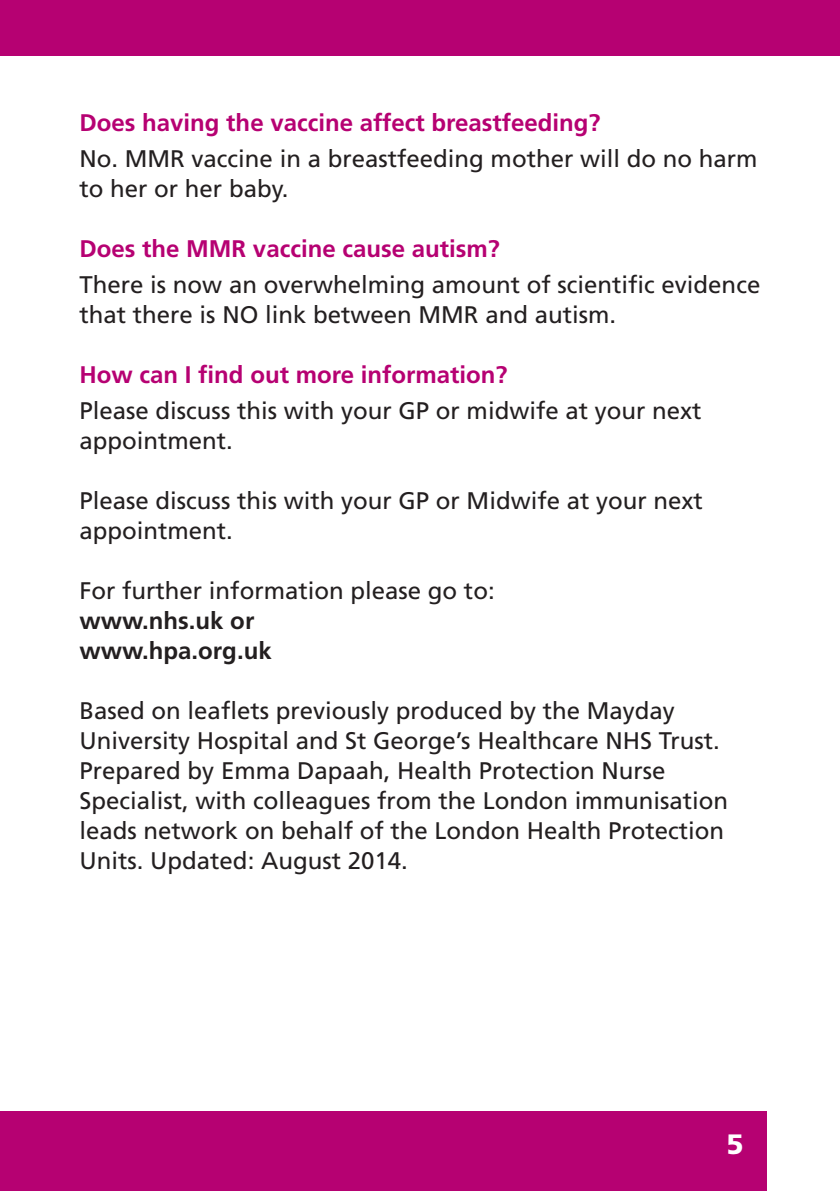
<style>
.page{position:relative;width:840px;height:1191px;background:#fff}
.page>*{position:absolute;margin:0;border:0;box-sizing:border-box;transform-origin:0 0}
.Paragraph_Style_2__S{font:900 28px "Frutiger";color:#fff}
.Paragraph_Style_3__B{font:24px/30px "Frutiger";color:#231f20}
.Paragraph_Style_3__B-2{font:700 24px "Frutiger";color:#b60172}
.Paragraph_Style_3__B-3{font:700 24px "Frutiger";color:#231f20}
</style>
<div class="page">
<div style="left:0;top:0;width:839px;height:56px;background:#b60172"></div>
<div style="left:0;top:1111px;width:765px;height:80px;background:#b60172"></div>
<p class="Paragraph_Style_3__B-2" style="left:79px;top:109px;width:522px">Does having the vaccine affect breastfeeding?</p>
<p class="Paragraph_Style_3__B" style="left:79px;top:144px;width:679px">No. MMR vaccine in a breastfeeding mother will do no harm to her or her baby.</p>
<p class="Paragraph_Style_3__B-2" style="left:79px;top:235px;width:422px">Does the MMR vaccine cause autism?</p>
<p class="Paragraph_Style_3__B" style="left:79px;top:270px;width:682px">There is now an overwhelming amount of scientific evidence that there is NO link between MMR and autism.</p>
<p class="Paragraph_Style_3__B-2" style="left:79px;top:360px;width:429px">How can I find out more information?</p>
<p class="Paragraph_Style_3__B" style="left:79px;top:395px;width:623px">Please discuss this with your GP or midwife at your next appointment.</p>
<p class="Paragraph_Style_3__B" style="left:79px;top:485px;width:624px">Please discuss this with your GP or Midwife at your next appointment.</p>
<p class="Paragraph_Style_3__B" style="left:79px;top:575px;width:416px">For further information please go to:</p>
<p class="Paragraph_Style_3__B-3" style="left:79px;top:606px;width:176px">www.nhs.uk or</p>
<p class="Paragraph_Style_3__B-3" style="left:79px;top:636px;width:194px">www.hpa.org.uk</p>
<p class="Paragraph_Style_3__B" style="left:79px;top:695px;width:650px">Based on leaflets previously produced by the Mayday University Hospital and St George’s Healthcare NHS Trust.<br>Prepared by Emma Dapaah, Health Protection Nurse Specialist, with colleagues from the London immunisation leads network on behalf of the London Health Protection Units. Updated: August 2014.</p>
<p class="Paragraph_Style_2__S" style="left:726px;top:1126px;width:19px">5</p>
</div>
